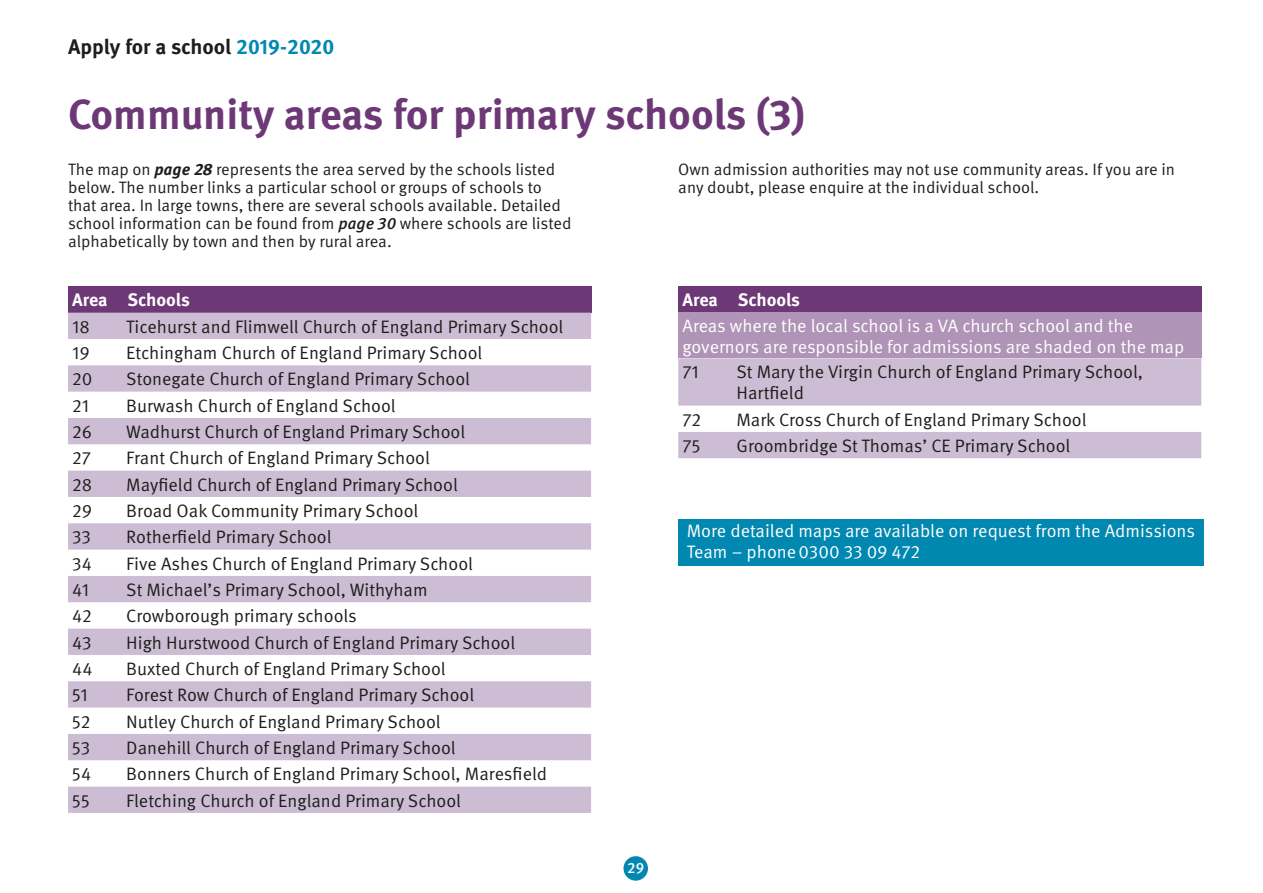
<style>
.page{position:relative;width:1263px;height:893px;background:#fff}
.page>*{position:absolute;margin:0;border:0;box-sizing:border-box;transform-origin:0 0}
.t1{font:700 42px "Meta Pro";color:#6d3876}
.t2{font:700 21px "Meta Pro";color:#1d1d1b}
.new_body_text{font:18px/21px "Meta Pro";color:#1d1d1b}
.new_body_text-2{font:18px/21px "Meta Pro";color:#fff}
.new_body_text-3{font:700 18px "Meta Pro";letter-spacing:-.005em;color:#fff}
.new_body_text-4{font:16.5px/18px "Meta Pro";color:#1d1d1b}
.t3{font:500 15px "Meta Pro";color:#fff}
.s1{color:#0088b1}
.s2{font-weight:700;font-style:italic}
.s3{font-weight:500;font-style:italic}
</style>
<div class="page">
<div style="left:678px;top:519px;width:525px;height:47px;background:#0088b1"></div>
<div style="left:68px;top:286px;width:523px;height:27px;background:#6d3876"></div>
<svg style="left:68px;top:313px;width:523px;height:500px;fill:#cdbdd4"></svg>
<div style="left:678px;top:286px;width:523px;height:27px;background:#6d3876"></div>
<div style="left:678px;top:313px;width:523px;height:45px;background:#af94b7"></div>
<svg style="left:678px;top:358px;width:523px;height:100px;fill:#cdbdd4"></svg>
<div style="left:623px;top:856px;width:25px;height:25px;background:#0088b1;border-radius:50%"></div>
<p class="t2" style="left:68px;top:33px;width:268px">Apply for a school <span class="s1">2019-2020</span></p>
<p class="t1" style="left:68px;top:88px;width:739px">Community areas for primary schools (3)</p>
<p class="new_body_text-4" style="left:68px;top:161px;width:505px">The map on <span class="s2">page 28</span> represents the area served by the schools listed below. The number links a particular school or groups of schools to that area. In large towns, there are several schools available. Detailed school information can be found from <span class="s3">page 30</span> where schools are listed alphabetically by town and then by rural area.</p>
<p class="new_body_text-4" style="left:678px;top:161px;width:498px">Own admission authorities may not use community areas. If you are in any doubt, please enquire at the individual school.</p>
<p class="new_body_text-3" style="left:72px;top:289px;width:119px">Area Schools</p>
<p class="new_body_text" style="left:72px;top:316px;width:19px">18</p>
<p class="new_body_text" style="left:126px;top:316px;width:439px">Ticehurst and Flimwell Church of England Primary School</p>
<p class="new_body_text" style="left:72px;top:342px;width:19px">19</p>
<p class="new_body_text" style="left:126px;top:342px;width:358px">Etchingham Church of England Primary School</p>
<p class="new_body_text" style="left:72px;top:369px;width:22px">20</p>
<p class="new_body_text" style="left:126px;top:369px;width:345px">Stonegate Church of England Primary School</p>
<p class="new_body_text" style="left:72px;top:395px;width:18px">21</p>
<p class="new_body_text" style="left:126px;top:395px;width:271px">Burwash Church of England School</p>
<p class="new_body_text" style="left:72px;top:421px;width:21px">26</p>
<p class="new_body_text" style="left:126px;top:421px;width:340px">Wadhurst Church of England Primary School</p>
<p class="new_body_text" style="left:72px;top:448px;width:20px">27</p>
<p class="new_body_text" style="left:126px;top:448px;width:305px">Frant Church of England Primary School</p>
<p class="new_body_text" style="left:72px;top:474px;width:21px">28</p>
<p class="new_body_text" style="left:126px;top:474px;width:333px">Mayfield Church of England Primary School</p>
<p class="new_body_text" style="left:72px;top:500px;width:21px">29</p>
<p class="new_body_text" style="left:126px;top:500px;width:294px">Broad Oak Community Primary School</p>
<p class="new_body_text" style="left:72px;top:527px;width:20px">33</p>
<p class="new_body_text" style="left:126px;top:527px;width:207px">Rotherfield Primary School</p>
<p class="new_body_text" style="left:72px;top:553px;width:21px">34</p>
<p class="new_body_text" style="left:126px;top:553px;width:348px">Five Ashes Church of England Primary School</p>
<p class="new_body_text" style="left:72px;top:579px;width:18px">41</p>
<p class="new_body_text" style="left:126px;top:579px;width:303px">St Michael’s Primary School, Withyham</p>
<p class="new_body_text" style="left:72px;top:606px;width:21px">42</p>
<p class="new_body_text" style="left:126px;top:606px;width:232px">Crowborough primary schools</p>
<p class="new_body_text" style="left:72px;top:632px;width:21px">43</p>
<p class="new_body_text" style="left:126px;top:632px;width:390px">High Hurstwood Church of England Primary School</p>
<p class="new_body_text" style="left:72px;top:658px;width:22px">44</p>
<p class="new_body_text" style="left:126px;top:658px;width:321px">Buxted Church of England Primary School</p>
<p class="new_body_text" style="left:72px;top:685px;width:17px">51</p>
<p class="new_body_text" style="left:126px;top:685px;width:349px">Forest Row Church of England Primary School</p>
<p class="new_body_text" style="left:72px;top:711px;width:19px">52</p>
<p class="new_body_text" style="left:126px;top:711px;width:316px">Nutley Church of England Primary School</p>
<p class="new_body_text" style="left:72px;top:737px;width:20px">53</p>
<p class="new_body_text" style="left:126px;top:737px;width:331px">Danehill Church of England Primary School</p>
<p class="new_body_text" style="left:72px;top:764px;width:20px">54</p>
<p class="new_body_text" style="left:126px;top:764px;width:422px">Bonners Church of England Primary School, Maresfield</p>
<p class="new_body_text" style="left:72px;top:790px;width:19px">55</p>
<p class="new_body_text" style="left:126px;top:790px;width:336px">Fletching Church of England Primary School</p>
<p class="new_body_text-3" style="left:682px;top:289px;width:119px">Area Schools</p>
<p class="new_body_text-2" style="left:682px;top:315px;width:503px">Areas where the local school is a VA church school and the governors are responsible for admissions are shaded on the map</p>
<p class="new_body_text" style="left:682px;top:362px;width:18px">71</p>
<p class="new_body_text" style="left:736px;top:362px;width:408px">St Mary the Virgin Church of England Primary School,<br>Hartfield</p>
<p class="new_body_text" style="left:682px;top:409px;width:20px">72</p>
<p class="new_body_text" style="left:736px;top:409px;width:351px">Mark Cross Church of England Primary School</p>
<p class="new_body_text" style="left:682px;top:435px;width:20px">75</p>
<p class="new_body_text" style="left:736px;top:435px;width:335px">Groombridge St Thomas’ CE Primary School</p>
<p class="new_body_text-2" style="left:687px;top:521px;width:510px">More detailed maps are available on request from the Admissions<br>Team – phone0300 33 09 472</p>
<p class="t3" style="left:627px;top:858px;width:18px">29</p>
</div>
